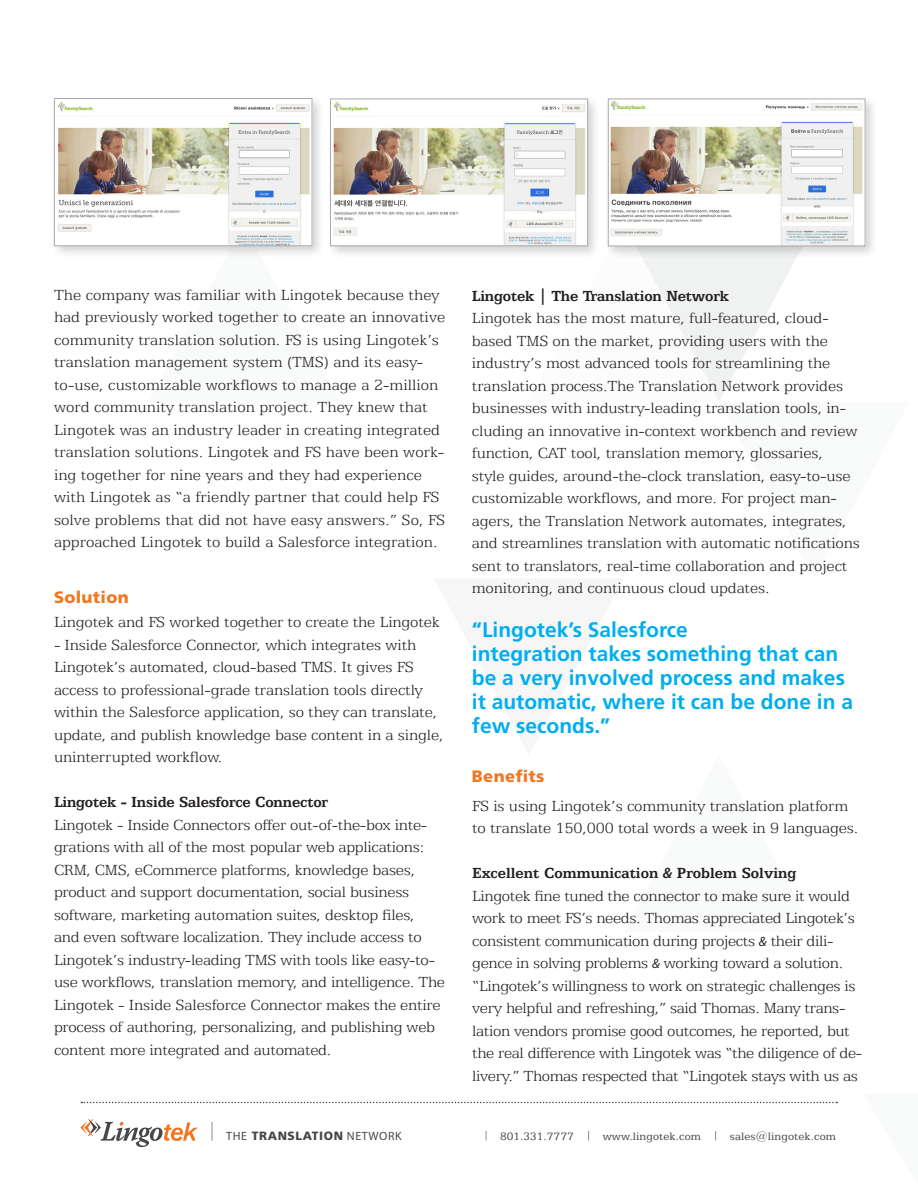
<style>
.page{position:relative;width:918px;height:1188px;background:#fff}
.page>*{position:absolute;margin:0;border:0;box-sizing:border-box;transform-origin:0 0}
.t1{font:700 21px/24px "Frutiger";color:#00aeef}
.t2{font:300 16.5px/22.5px "Egyptian 505 BT";letter-spacing:-.01em;color:#231f20}
.t3{font:700 16.5px "Egyptian 505 BT";letter-spacing:-.01em;color:#231f20}
.Sub-titles{font:900 16.5px "Frutiger";letter-spacing:.02em;color:#f17721}
.t4{font:12px "Egyptian 505 BT";letter-spacing:.01em;color:#484847}
.t5{font:900 12px "Frutiger LT Std";letter-spacing:.05em;color:#484847}
.s1{font-family:"Myriad Pro";font-weight:600;font-style:italic;font-size:15px}
.s2{font-family:"Myriad Pro";font-weight:400;font-style:italic;font-size:13.5px}
.s3{font-weight:300}
</style>
<div class="page">
<svg style="left:81px;top:1102px;width:756px;height:1px"></svg>
<svg style="left:80px;top:1119px;width:118px;height:28px"></svg>
<svg style="left:212px;top:1122px;width:1px;height:19px"></svg>
<svg style="left:643px;top:259px;width:152px;height:142px"></svg>
<div style="left:605px;top:95px;width:273px;height:164px;background:#231f20;opacity:.2"></div>
<img style="left:610px;top:101px;width:253px;height:143px">
<div style="left:608px;top:99px;width:257px;height:147px;border:1px solid #a8a9ad"></div>
<div style="left:51px;top:95px;width:274px;height:164px;background:#231f20;opacity:.2"></div>
<img style="left:56px;top:100px;width:254px;height:144px">
<div style="left:54px;top:98px;width:258px;height:148px;border:1px solid #a8a9ad"></div>
<div style="left:327px;top:95px;width:274px;height:164px;background:#231f20;opacity:.2"></div>
<img style="left:332px;top:101px;width:254px;height:143px">
<div style="left:330px;top:99px;width:258px;height:147px;border:1px solid #a8a9ad"></div>
<p class="t2" style="left:54px;top:283px;width:393px">The company was familiar with Lingotek because they had previously worked together to create an innovative community translation solution. FS is using Lingotek’s translation management system (TMS) and its easy&shy;to-use, customizable workflows to manage a 2-million word community translation project. They knew that Lingotek was an industry leader in creating integrated translation solutions. Lingotek and FS have been work&shy;ing together for nine years and they had experience with Lingotek as “a friendly partner that could help FS solve problems that did not have easy answers.” So, FS approached Lingotek to build a Salesforce integration.</p>
<p class="Sub-titles" style="left:54px;top:587px;width:76px">Solution</p>
<p class="t2" style="left:54px;top:611px;width:387px">Lingotek and FS worked together to create the Lingotek</p>
<p class="t2" style="left:54px;top:633px;width:391px">- Inside Salesforce Connector, which integrates with Lingotek’s automated, cloud-based TMS. It gives FS access to professional-grade translation tools directly within the Salesforce application, so they can translate, update, and publish knowledge base content in a single, uninterrupted workflow.</p>
<p class="t3" style="left:54px;top:793px;width:275px">Lingotek - Inside Salesforce Connector</p>
<p class="t2" style="left:54px;top:813px;width:393px">Lingotek - Inside Connectors offer out-of-the-box inte&shy;grations with all of the most popular web applications:<br>CRM, CMS, eCommerce platforms, knowledge bases, product and support documentation, social business software, marketing automation suites, desktop files,<br>and even software localization. They include access to Lingotek’s industry-leading TMS with tools like easy-to&shy;use workflows, translation memory, and intelligence. The Lingotek - Inside Salesforce Connector makes the entire process of authoring, personalizing, and publishing web content more integrated and automated.</p>
<p class="t3" style="left:472px;top:286px;width:259px">Lingotek | The Translation Network</p>
<p class="t2" style="left:472px;top:307px;width:390px">Lingotek has the most mature, full-featured, cloud&shy;based TMS on the market, providing users with the industry’s most advanced tools for streamlining the translation process.The Translation Network provides businesses with industry-leading translation tools, in&shy;cluding an innovative in-context workbench and review function, CAT tool, translation memory, glossaries,<br>style guides, around-the-clock translation, easy-to-use customizable workflows, and more. For project man&shy;agers, the Translation Network automates, integrates, and streamlines translation with automatic notifications sent to translators, real-time collaboration and project monitoring, and continuous cloud updates.</p>
<p class="t1" style="left:472px;top:617px;width:217px">“Lingotek’s Salesforce</p>
<p class="t1" style="left:472px;top:641px;width:383px">integration takes something that can be a very involved process and makes it automatic, where it can be done in a few seconds.”</p>
<p class="Sub-titles" style="left:472px;top:766px;width:74px">Benefits</p>
<p class="t2" style="left:472px;top:794px;width:388px">FS is using Lingotek’s community translation platform to translate 150,000 total words a week in 9 languages.</p>
<p class="t3" style="left:472px;top:864px;width:326px">Excellent Communication <span class="s1">&amp;</span> Problem Solving</p>
<p class="t2" style="left:472px;top:884px;width:392px">Lingotek fine tuned the connector to make sure it would work to meet FS’s needs. Thomas appreciated Lingotek’s consistent communication during projects <span class="s2">&amp;</span> their dili&shy;gence in solving problems <span class="s2">&amp;</span> working toward a solution. “Lingotek’s willingness to work on strategic challenges is very helpful and refreshing,” said Thomas. Many trans&shy;lation vendors promise good outcomes, he reported, but the real difference with Lingotek was “the diligence of de&shy;livery.” Thomas respected that “Lingotek stays with us as</p>
<p class="t5" style="left:226px;top:1129px;width:177px"><span class="s3">THE</span> TRANSLATION <span class="s3">NETWORK</span></p>
<p class="t4" style="left:500px;top:1129px;width:75px">801.331.7777</p>
<p class="t4" style="left:603px;top:1129px;width:100px">www.lingotek.com</p>
<p class="t4" style="left:730px;top:1129px;width:108px">sales@lingotek.com</p>
</div>
